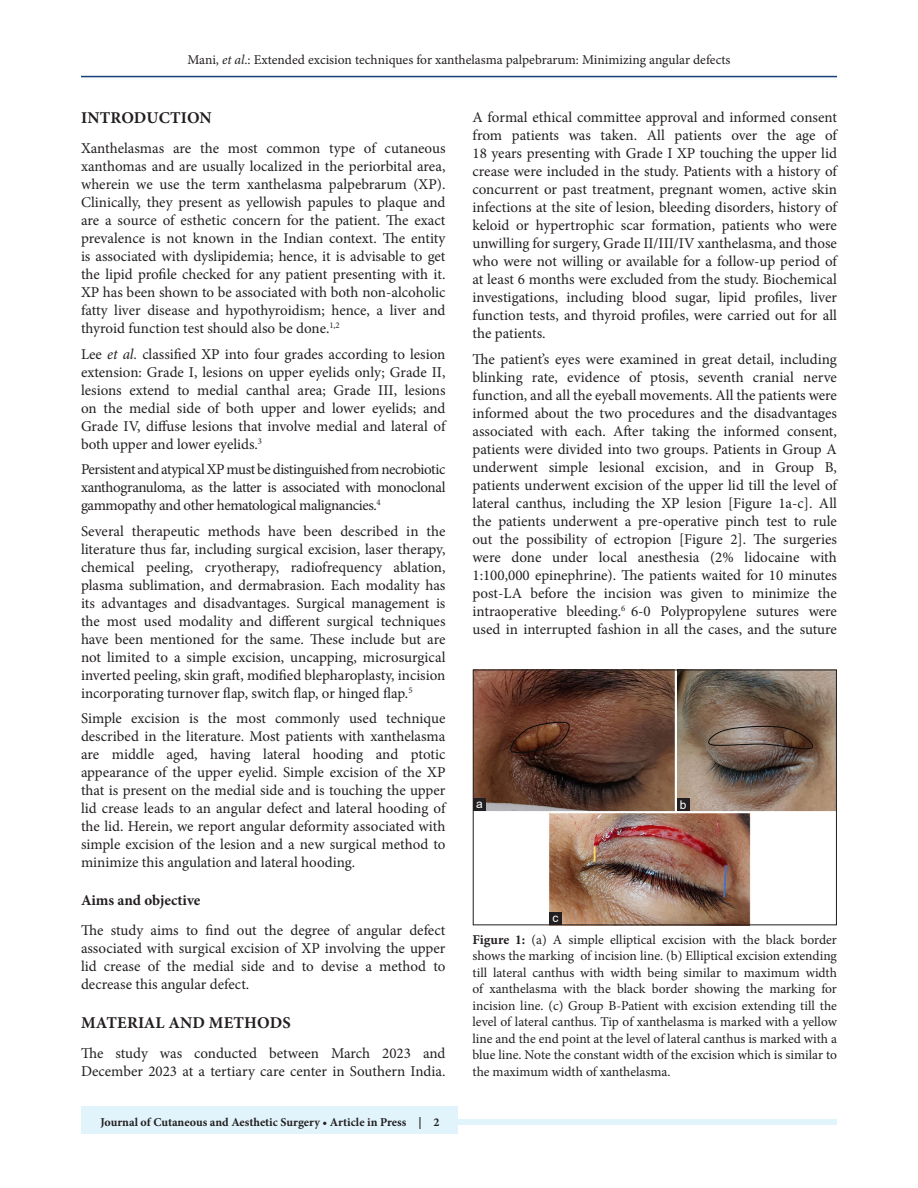
<style>
.page{position:relative;width:918px;height:1188px;background:#fff}
.page>*{position:absolute;margin:0;border:0;box-sizing:border-box;transform-origin:0 0}
.t1{font:700 16.5px "Minion Pro";letter-spacing:.01em;color:#231f20}
.TX{font:15px/18px "Minion Pro";letter-spacing:-.005em;color:#231f20;text-align:justify}
.t2{font:700 15px "Minion Pro";color:#231f20}
.FGC{font:13.5px/16.5px "Minion Pro";color:#231f20;text-align:justify}
.JF{font:700 12px "Minion Pro";color:#231f20}
.LABEL{font:12px "Arial";color:#fff}
.s1{font-style:italic}
.s2{font-weight:700}
</style>
<div class="page">
<hr style="left:81px;top:76px;width:756px;height:1px;background:#164077">
<div style="left:81px;top:1119px;width:756px;height:6px;background:#e1f4fc"></div>
<div style="left:81px;top:1106px;width:377px;height:28px;background:#e1f4fc"></div>
<img style="left:475px;top:672px;width:360px;height:251px">
<div style="left:473px;top:670px;width:364px;height:255px;border:1px solid #231f20"></div>
<div style="left:549px;top:912px;width:13px;height:13px;background:#231f20"></div>
<div style="left:677px;top:798px;width:13px;height:13px;background:#231f20"></div>
<div style="left:473px;top:798px;width:13px;height:13px;background:#231f20"></div>
<p class="FGC" style="left:187px;top:51px;width:545px">Mani, <span class="s1">et al</span>.: Extended excision techniques for xanthelasma palpebrarum: Minimizing angular defects</p>
<h1 class="t1" style="left:81px;top:106px;width:132px">INTRODUCTION</h1>
<p class="TX" style="left:81px;top:140px;width:366px">Xanthelasmas are the most common type of cutaneous xanthomas and are usually localized in the periorbital area, wherein we use the term xanthelasma palpebrarum (XP).<br>Clinically, they present as yellowish papules to plaque and are a source of esthetic concern for the patient. The exact prevalence is not known in the Indian context. The entity is associated with dyslipidemia; hence, it is advisable to get the lipid profile checked for any patient presenting with it.<br>XP has been shown to be associated with both non-alcoholic fatty liver disease and hypothyroidism; hence, a liver and thyroid function test should also be done.<sup>1,2</sup></p>
<p class="TX" style="left:81px;top:345px;width:366px">Lee <span class="s1">et al.</span> classified XP into four grades according to lesion extension: Grade I, lesions on upper eyelids only; Grade II, lesions extend to medial canthal area; Grade III, lesions on the medial side of both upper and lower eyelids; and Grade IV, diffuse lesions that involve medial and lateral of both upper and lower eyelids.<sup>3</sup></p>
<p class="TX" style="left:81px;top:461px;width:366px">Persistent and atypical XP must be distinguished from necrobiotic xanthogranuloma, as the latter is associated with monoclonal gammopathy and other hematological malignancies.<sup>4</sup></p>
<p class="TX" style="left:81px;top:522px;width:366px">Several therapeutic methods have been described in the literature thus far, including surgical excision, laser therapy, chemical peeling, cryotherapy, radiofrequency ablation, plasma sublimation, and dermabrasion. Each modality has its advantages and disadvantages. Surgical management is the most used modality and different surgical techniques have been mentioned for the same. These include but are not limited to a simple excision, uncapping, microsurgical inverted peeling, skin graft, modified blepharoplasty, incision incorporating turnover flap, switch flap, or hinged flap.<sup>5</sup></p>
<p class="TX" style="left:81px;top:710px;width:366px">Simple excision is the most commonly used technique described in the literature. Most patients with xanthelasma are middle aged, having lateral hooding and ptotic appearance of the upper eyelid. Simple excision of the XP that is present on the medial side and is touching the upper lid crease leads to an angular defect and lateral hooding of the lid. Herein, we report angular deformity associated with simple excision of the lesion and a new surgical method to minimize this angulation and lateral hooding.</p>
<h2 class="t2" style="left:81px;top:890px;width:121px">Aims and objective</h2>
<p class="TX" style="left:81px;top:921px;width:366px">The study aims to find out the degree of angular defect associated with surgical excision of XP involving the upper lid crease of the medial side and to devise a method to decrease this angular defect.</p>
<h1 class="t1" style="left:81px;top:1011px;width:211px">MATERIAL AND METHODS</h1>
<p class="TX" style="left:81px;top:1044px;width:366px">The study was conducted between March 2023 and<br>December 2023 at a tertiary care center in Southern India.</p>
<p class="JF" style="left:100px;top:1113px;width:341px">Journal of Cutaneous and Aesthetic Surgery • Article in Press | 2</p>
<p class="TX" style="left:472px;top:109px;width:366px">A formal ethical committee approval and informed consent from patients was taken. All patients over the age of 18 years presenting with Grade I XP touching the upper lid crease were included in the study. Patients with a history of concurrent or past treatment, pregnant women, active skin infections at the site of lesion, bleeding disorders, history of keloid or hypertrophic scar formation, patients who were unwilling for surgery, Grade II/III/IV xanthelasma, and those who were not willing or available for a follow-up period of at least 6 months were excluded from the study. Biochemical investigations, including blood sugar, lipid profiles, liver function tests, and thyroid profiles, were carried out for all the patients.</p>
<p class="TX" style="left:472px;top:350px;width:366px">The patient’s eyes were examined in great detail, including blinking rate, evidence of ptosis, seventh cranial nerve function, and all the eyeball movements. All the patients were informed about the two procedures and the disadvantages associated with each. After taking the informed consent, patients were divided into two groups. Patients in Group A underwent simple lesional excision, and in Group B, patients underwent excision of the upper lid till the level of lateral canthus, including the XP lesion [Figure 1a-c]. All the patients underwent a pre-operative pinch test to rule out the possibility of ectropion [Figure 2]. The surgeries were done under local anesthesia (2% lidocaine with 1:100,000 epinephrine). The patients waited for 10 minutes post-LA before the incision was given to minimize the intraoperative bleeding.<sup>6</sup> 6-0 Polypropylene sutures were used in interrupted fashion in all the cases, and the suture</p>
<p class="LABEL" style="left:476px;top:795px;width:8px">a</p>
<p class="LABEL" style="left:680px;top:796px;width:8px">b</p>
<p class="LABEL" style="left:552px;top:909px;width:7px">c</p>
<p class="FGC" style="left:472px;top:931px;width:366px"><span class="s2">Figure 1:</span> (a) A simple elliptical excision with the black border shows the marking of incision line. (b) Elliptical excision extending till lateral canthus with width being similar to maximum width of xanthelasma with the black border showing the marking for incision line. (c) Group B-Patient with excision extending till the level of lateral canthus. Tip of xanthelasma is marked with a yellow line and the end point at the level of lateral canthus is marked with a blue line. Note the constant width of the excision which is similar to the maximum width of xanthelasma.</p>
</div>
